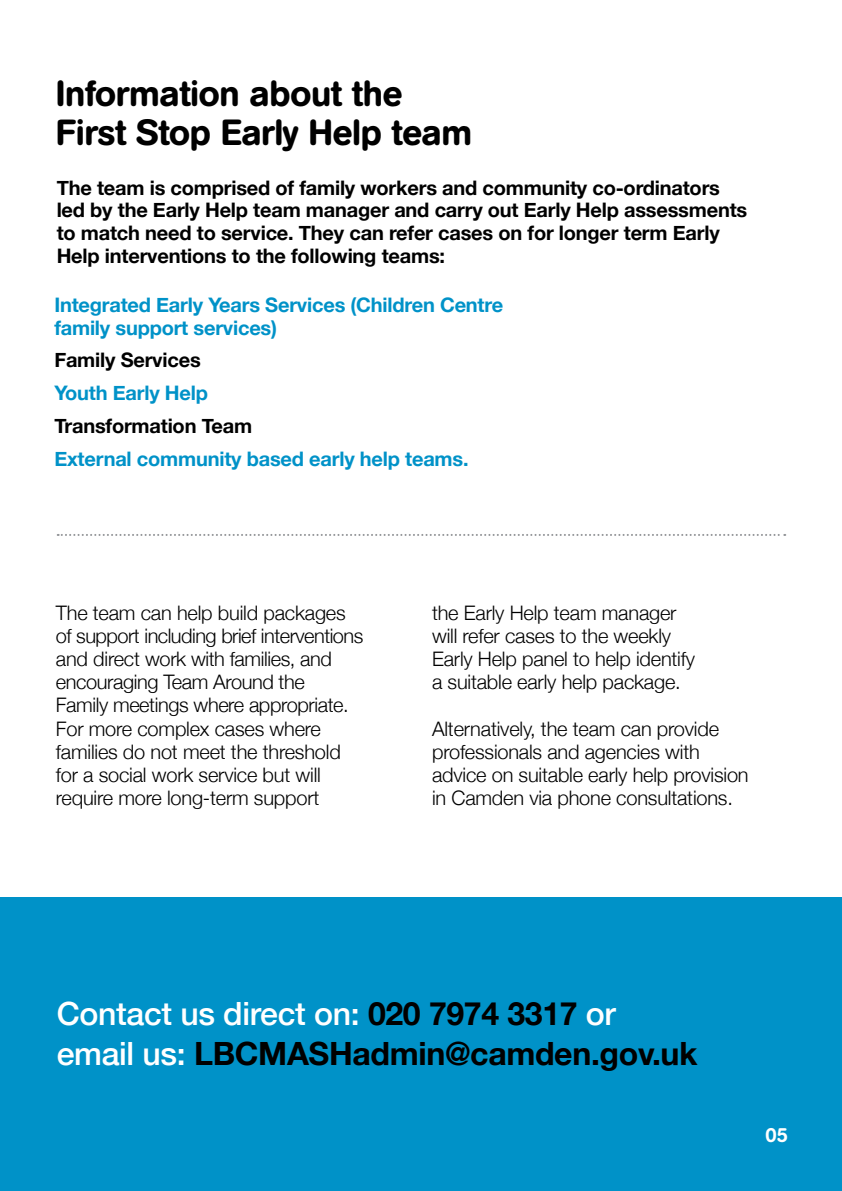
<style>
.page{position:relative;width:842px;height:1191px;background:#fff}
.page>*{position:absolute;margin:0;border:0;box-sizing:border-box;transform-origin:0 0}
.t1{font:500 36px/39.4px "AG Book Rounded";letter-spacing:-.01em;color:#000}
.t2{font:700 32px/40px "Helvetica Neue";letter-spacing:-.01em;color:#000}
.t3{font:300 20px/23.2px "Helvetica Neue";letter-spacing:-.01em;color:#000}
.t4{font:700 20px/22.8px "Helvetica Neue";letter-spacing:-.01em;color:#000}
.t5{font:700 20px/22.8px "Helvetica Neue";letter-spacing:-.01em;color:#0092c8}
.t6{font:500 20px "AG Book Rounded";color:#fff}
.s1{font-weight:500;color:#fff}
</style>
<div class="page">
<div style="left:0;top:897px;width:842px;height:294px;background:#0092c8"></div>
<svg style="left:58px;top:534px;width:727px;height:2px"></svg>
<h1 class="t1" style="left:56px;top:74px;width:418px">Information about the<br>First Stop Early Help team</h1>
<p class="t4" style="left:57px;top:177px;width:692px">The team is comprised of family workers and community co-ordinators led by the Early Help team manager and carry out Early Help assessments to match need to service. They can refer cases on for longer term Early Help interventions to the following teams:</p>
<p class="t5" style="left:54px;top:294px;width:450px">Integrated Early Years Services (Children Centre family support services)</p>
<p class="t4" style="left:54px;top:349px;width:148px">Family Services</p>
<p class="t5" style="left:54px;top:382px;width:155px">Youth Early Help</p>
<p class="t4" style="left:54px;top:415px;width:199px">Transformation Team</p>
<p class="t5" style="left:54px;top:448px;width:416px">External community based early help teams.</p>
<p class="t3" style="left:56px;top:599px;width:309px">The team can help build packages of support including brief interventions and direct work with families, and encouraging Team Around the<br>Family meetings where appropriate.<br>For more complex cases where families do not meet the threshold for a social work service but will require more long-term support</p>
<p class="t3" style="left:432px;top:599px;width:264px">the Early Help team manager will refer cases to the weekly<br>Early Help panel to help identify a suitable early help package.</p>
<p class="t3" style="left:432px;top:715px;width:318px">Alternatively, the team can provide professionals and agencies with advice on suitable early help provision in Camden via phone consultations.</p>
<h2 class="t2" style="left:57px;top:994px;width:642px"><span class="s1">Contact us direct on:</span> 020 7974 3317 <span class="s1">or email us:</span> LBCMASHadmin@camden.gov.uk</h2>
<p class="t6" style="left:765px;top:1123px;width:24px">05</p>
</div>
